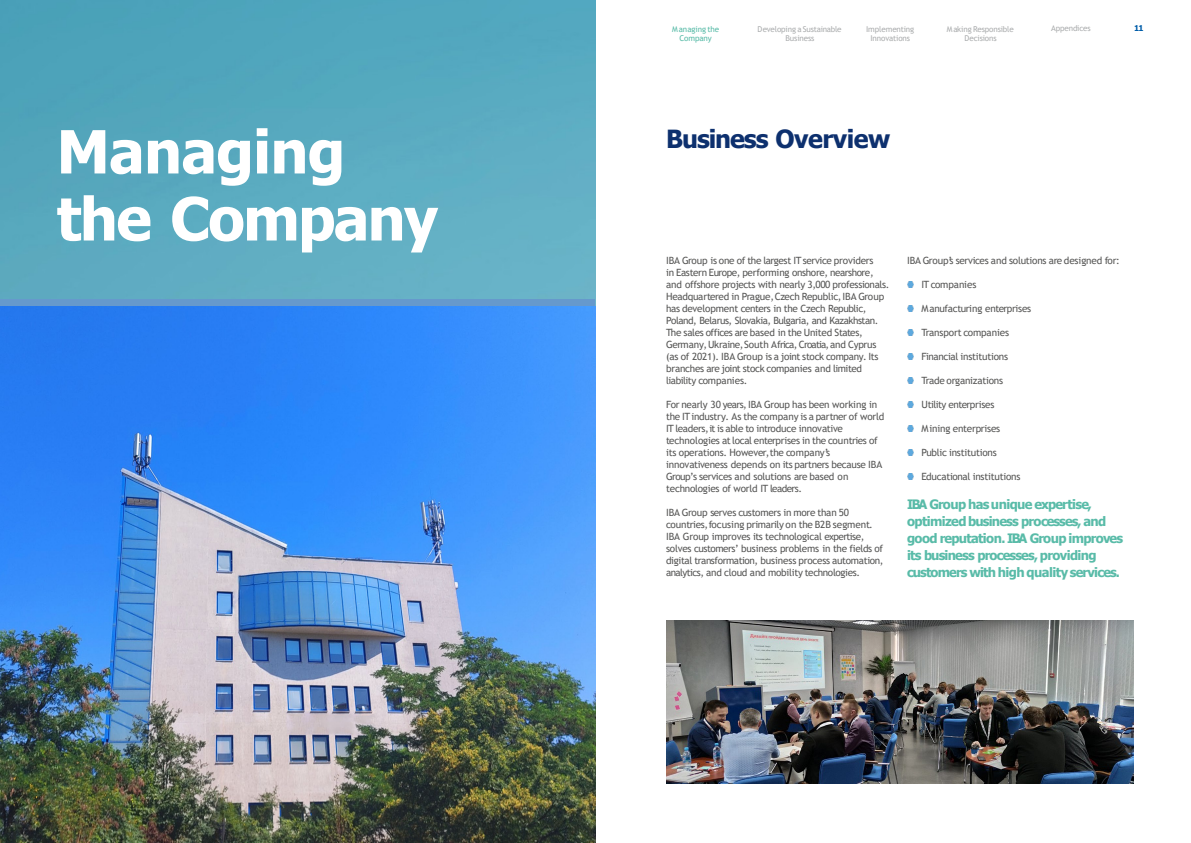
<style>
.page{position:relative;width:1191px;height:843px;background:#fff}
.page>*{position:absolute;margin:0;border:0;box-sizing:border-box;transform-origin:0 0}
.t1{font:700 59.5px/67px "Tahoma";letter-spacing:-.025em;color:#fff}
.t2{font:700 25px "Tahoma";letter-spacing:-.03em;color:#0d306e}
.t3{font:700 13px/17px "Tahoma";letter-spacing:-.055em;color:#59bba8}
.t4{font:10px/12px "Trebuchet MS";letter-spacing:-.03em;color:#575756}
.t5{font:8px/9px "Trebuchet MS";letter-spacing:-.015em;color:#acaeaf;text-align:center}
.t6{font:8px/9px "Trebuchet MS";letter-spacing:-.01em;color:#59bba8;text-align:center}
.t7{font:700 8px "Tahoma";color:#005da9}
</style>
<div class="page">
<img style="left:0;top:0;width:595px;height:299px">
<svg style="left:907px;top:281px;width:6px;height:6px"></svg>
<svg style="left:907px;top:305px;width:6px;height:6px"></svg>
<svg style="left:907px;top:329px;width:6px;height:6px"></svg>
<svg style="left:907px;top:353px;width:6px;height:6px"></svg>
<svg style="left:907px;top:377px;width:6px;height:6px"></svg>
<svg style="left:907px;top:401px;width:6px;height:6px"></svg>
<svg style="left:907px;top:425px;width:6px;height:6px"></svg>
<svg style="left:907px;top:449px;width:6px;height:6px"></svg>
<svg style="left:907px;top:473px;width:6px;height:6px"></svg>
<img style="left:666px;top:620px;width:468px;height:162px">
<div style="left:0;top:299px;width:595px;height:7px;background:#69c"></div>
<img style="left:0;top:306px;width:596px;height:536px">
<p class="t1" style="left:57px;top:121px;width:383px">Managing the Company</p>
<p class="t6" style="left:672px;top:24px;width:48px">Managing the<br>Company</p>
<p class="t5" style="left:757px;top:24px;width:86px">Developing a Sustainable<br>Business</p>
<p class="t5" style="left:866px;top:24px;width:49px">Implementing<br>Innovations</p>
<p class="t5" style="left:947px;top:24px;width:69px">Making Responsible<br>Decisions</p>
<p class="t5" style="left:1051px;top:24px;width:41px">Appendices</p>
<p class="t2" style="left:666px;top:121px;width:226px">Business Overview</p>
<p class="t7" style="left:1134px;top:23px;width:11px">11</p>
<p class="t4" style="left:666px;top:254px;width:209px">IBA Group is one of the largest ITservice providers in Eastern Europe, performing onshore, nearshore,</p>
<p class="t4" style="left:666px;top:278px;width:225px">and offshore projects with nearly 3,000 professionals.<br>Headquartered in Prague,Czech Republic,IBA Group has development centers in the Czech Republic, Poland, Belarus, Slovakia, Bulgaria, and Kazakhstan.<br>The sales offices are based in the United States, Germany,Ukraine,South Africa, Croatia, and Cyprus</p>
<p class="t4" style="left:666px;top:350px;width:214px">(as of 2021). IBA Group is a joint stock company. Its branches are joint stock companies and limited liability companies.</p>
<p class="t4" style="left:666px;top:398px;width:220px">For nearly 30 years,IBA Group has been working in the ITindustry. As the company is a partner of world IT leaders,it is able to introduce innovative technologies at local enterprises in the countries of its operations. However,the company’s innovativeness depends on its partners because IBA Group’s services and solutions are based on technologies of world IT leaders.</p>
<p class="t4" style="left:666px;top:506px;width:219px">IBA Group serves customers in more than 50 countries,focusing primarily on the B2B segment.<br>IBA Group improves its technological expertise, solves customers’ business problems in the fields of digital transformation, business process automation, analytics, and cloud and mobility technologies.</p>
<p class="t4" style="left:907px;top:254px;width:214px">IBA Group’s services and solutions are designed for:</p>
<p class="t4" style="left:921px;top:278px;width:56px">ITcompanies</p>
<p class="t4" style="left:921px;top:302px;width:111px">Manufacturing enterprises</p>
<p class="t4" style="left:921px;top:326px;width:89px">Transport companies</p>
<p class="t4" style="left:921px;top:350px;width:88px">Financial institutions</p>
<p class="t4" style="left:921px;top:374px;width:83px">Trade organizations</p>
<p class="t4" style="left:921px;top:398px;width:74px">Utility enterprises</p>
<p class="t4" style="left:921px;top:422px;width:80px">Mining enterprises</p>
<p class="t4" style="left:921px;top:446px;width:77px">Public institutions</p>
<p class="t4" style="left:921px;top:470px;width:100px">Educational institutions</p>
<p class="t3" style="left:907px;top:496px;width:218px">IBA Group has unique expertise, optimized business processes, and good reputation. IBA Group improves its business processes, providing customers with high quality services.</p>
</div>
